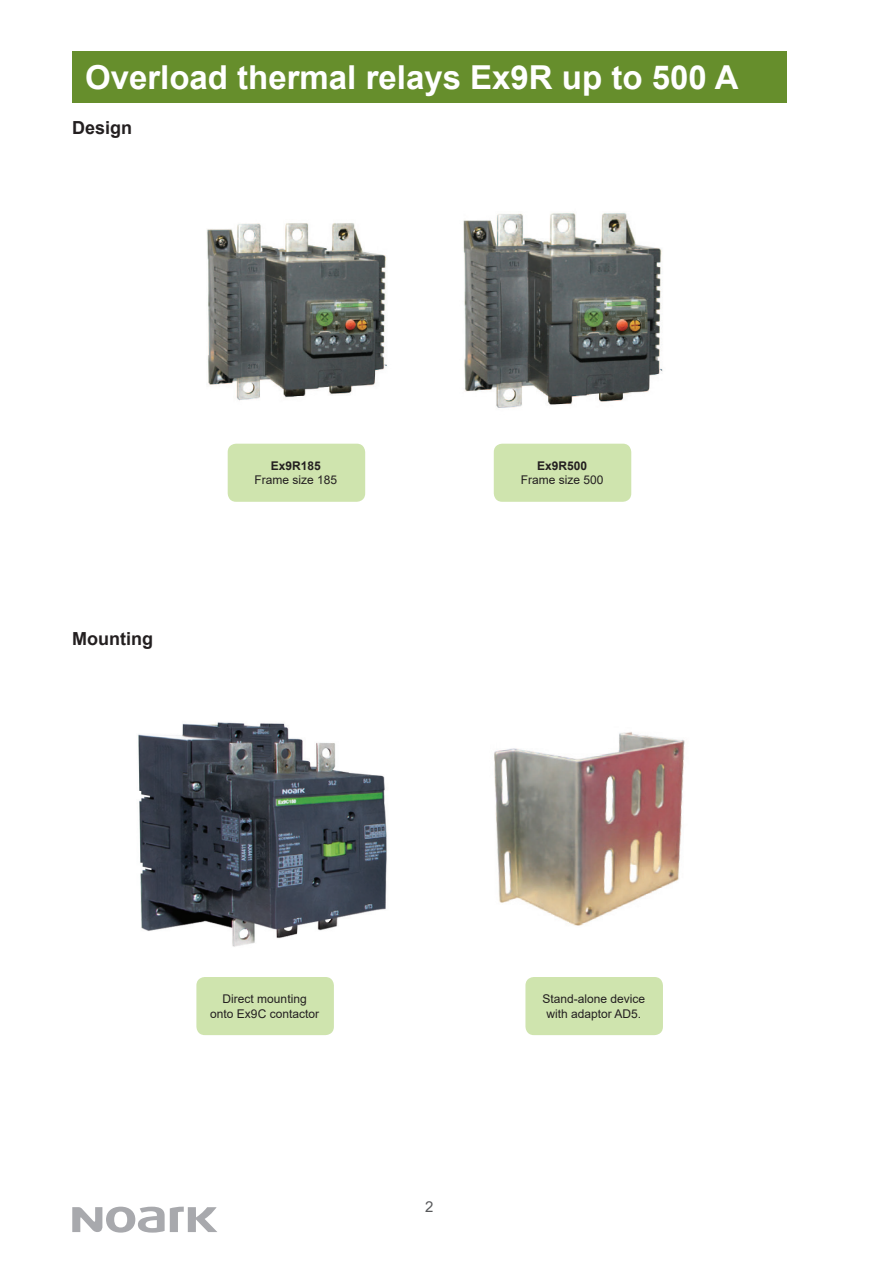
<style>
.page{position:relative;width:893px;height:1263px;background:#fff}
.page>*{position:absolute;margin:0;border:0;box-sizing:border-box;transform-origin:0 0}
.t1{font:700 33px "Arial";color:#fff}
.t2{font:700 18px "Arial";color:#231f20}
.t3{font:15px "Arial";color:#57585a}
.t4{font:12px/14.4px "Arial";color:#231f20;text-align:center}
.t5{font:700 12px "Arial";color:#231f20}
</style>
<div class="page">
<div style="left:72px;top:51px;width:715px;height:51px;background:#668e2c"></div>
<svg style="left:72px;top:1206px;width:145px;height:26px"></svg>
<img style="left:207px;top:223px;width:180px;height:178px">
<img style="left:463px;top:213px;width:200px;height:195px">
<div style="left:228px;top:444px;width:137px;height:58px;background:#cfe4ae;border-radius:9px"></div>
<div style="left:494px;top:444px;width:137px;height:58px;background:#cfe4ae;border-radius:9px"></div>
<div style="left:525px;top:977px;width:138px;height:58px;background:#cfe4ae;border-radius:9px"></div>
<div style="left:196px;top:977px;width:138px;height:58px;background:#cfe4ae;border-radius:9px"></div>
<img style="left:494px;top:732px;width:191px;height:194px">
<img style="left:138px;top:722px;width:249px;height:225px">
<h1 class="t1" style="left:85px;top:54px;width:655px">Overload thermal relays Ex9R up to 500 A</h1>
<h2 class="t2" style="left:72px;top:115px;width:62px">Design</h2>
<h2 class="t2" style="left:72px;top:626px;width:82px">Mounting</h2>
<p class="t5" style="left:271px;top:457px;width:52px">Ex9R185</p>
<p class="t4" style="left:255px;top:473px;width:84px">Frame size 185</p>
<p class="t5" style="left:537px;top:457px;width:52px">Ex9R500</p>
<p class="t4" style="left:521px;top:473px;width:84px">Frame size 500</p>
<p class="t4" style="left:210px;top:992px;width:110px">Direct mounting onto Ex9C contactor</p>
<p class="t3" style="left:425px;top:1197px;width:10px">2</p>
<p class="t4" style="left:542px;top:992px;width:104px">Stand-alone device with adaptor AD5.</p>
</div>
